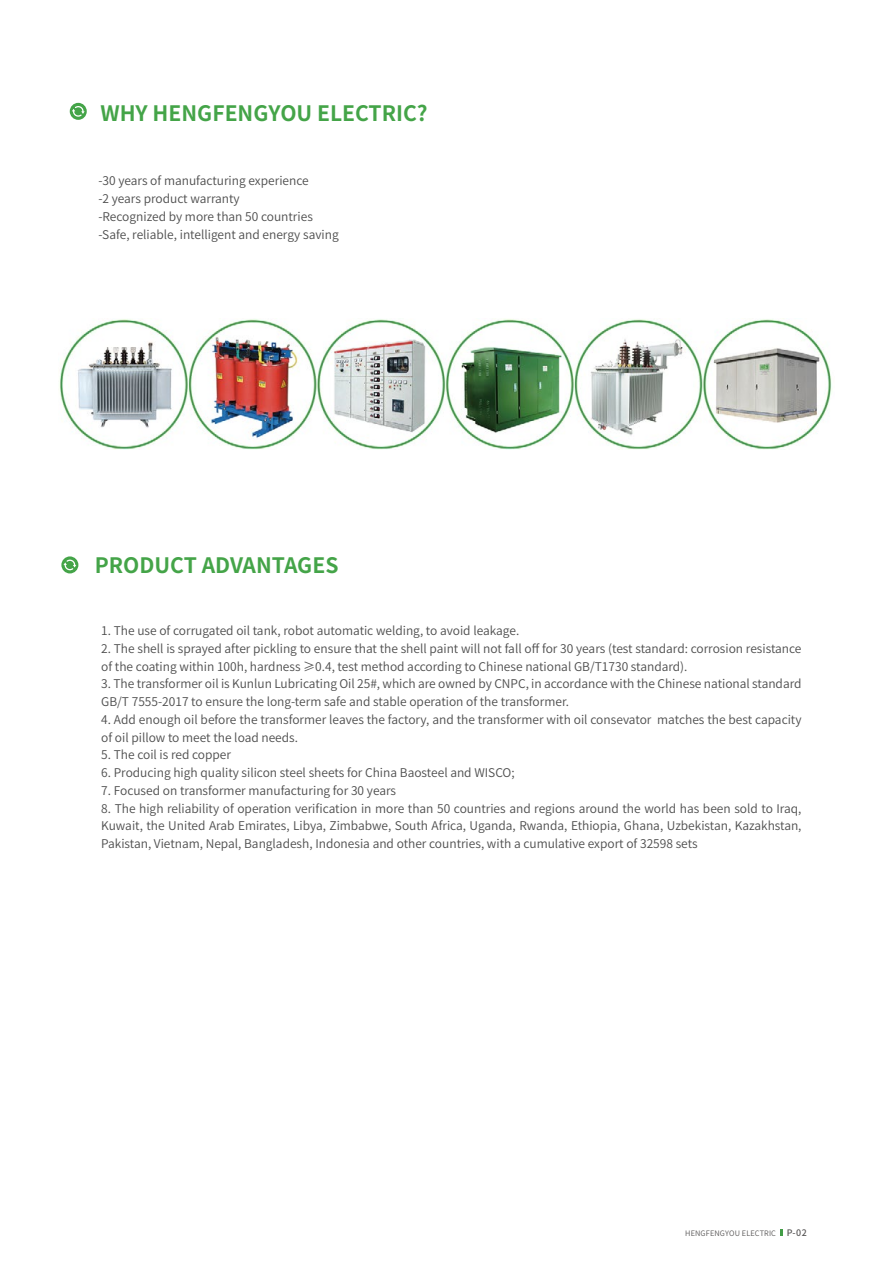
<style>
.page{position:relative;width:893px;height:1263px;background:#fff}
.page>*{position:absolute;margin:0;border:0;box-sizing:border-box;transform-origin:0 0}
.t1{font:700 21.3px "Source Han Sans CN";color:#44a448}
.t2{font:12px/17.7px "Source Han Sans CN";color:#4d4d4d}
.t3{font:7.5px "Source Han Sans CN";letter-spacing:.02em;color:#595757}
.s1{font-weight:500;font-size:9px}
</style>
<div class="page">
<img style="left:59px;top:319px;width:773px;height:130px">
<div style="left:70px;top:103px;width:17px;height:17px;background:#44a448;border-radius:50%"></div>
<svg style="left:72px;top:106px;width:13px;height:11px"></svg>
<svg style="left:61px;top:556px;width:17px;height:17px"></svg>
<svg style="left:63px;top:560px;width:13px;height:10px"></svg>
<svg style="left:780px;top:1229px;width:2px;height:7px"></svg>
<h1 class="t1" style="left:100px;top:101px;width:329px">WHY HENGFENGYOU ELECTRIC?</h1>
<p class="t2" style="left:98px;top:172px;width:242px">-30 years of manufacturing experience<br>-2 years product warranty<br>-Recognized by more than 50 countries -Safe, reliable, intelligent and energy saving</p>
<h1 class="t1" style="left:95px;top:554px;width:245px">PRODUCT ADVANTAGES</h1>
<p class="t2" style="left:101px;top:622px;width:419px">1. The use of corrugated oil tank, robot automatic welding, to avoid leakage.</p>
<p class="t2" style="left:101px;top:640px;width:702px">2. The shell is sprayed after pickling to ensure that the shell paint will not fall off for 30 years (test standard: corrosion resistance of the coating within 100h, hardness ≥0.4, test method according to Chinese national GB/T1730 standard).</p>
<p class="t2" style="left:101px;top:675px;width:702px">3. The transformer oil is Kunlun Lubricating Oil 25#, which are owned by CNPC, in accordance with the Chinese national standard<br>GB/T 7555-2017 to ensure the long-term safe and stable operation of the transformer.</p>
<p class="t2" style="left:101px;top:711px;width:702px">4. Add enough oil before the transformer leaves the factory, and the transformer with oil consevator matches the best capacity of oil pillow to meet the load needs.</p>
<p class="t2" style="left:101px;top:746px;width:131px">5. The coil is red copper</p>
<p class="t2" style="left:101px;top:764px;width:415px">6. Producing high quality silicon steel sheets for China Baosteel and WISCO;</p>
<p class="t2" style="left:101px;top:782px;width:296px">7. Focused on transformer manufacturing for 30 years</p>
<p class="t2" style="left:101px;top:800px;width:702px;text-align:justify">8. The high reliability of operation verification in more than 50 countries and regions around the world has been sold to Iraq, Kuwait, the United Arab Emirates, Libya, Zimbabwe, South Africa, Uganda, Rwanda, Ethiopia, Ghana, Uzbekistan, Kazakhstan, Pakistan, Vietnam, Nepal, Bangladesh, Indonesia and other countries, with a cumulative export of 32598 sets</p>
<p class="t3" style="left:685px;top:1229px;width:123px">HENGFENGYOU ELECTRIC <span class="s1">P-02</span></p>
</div>
